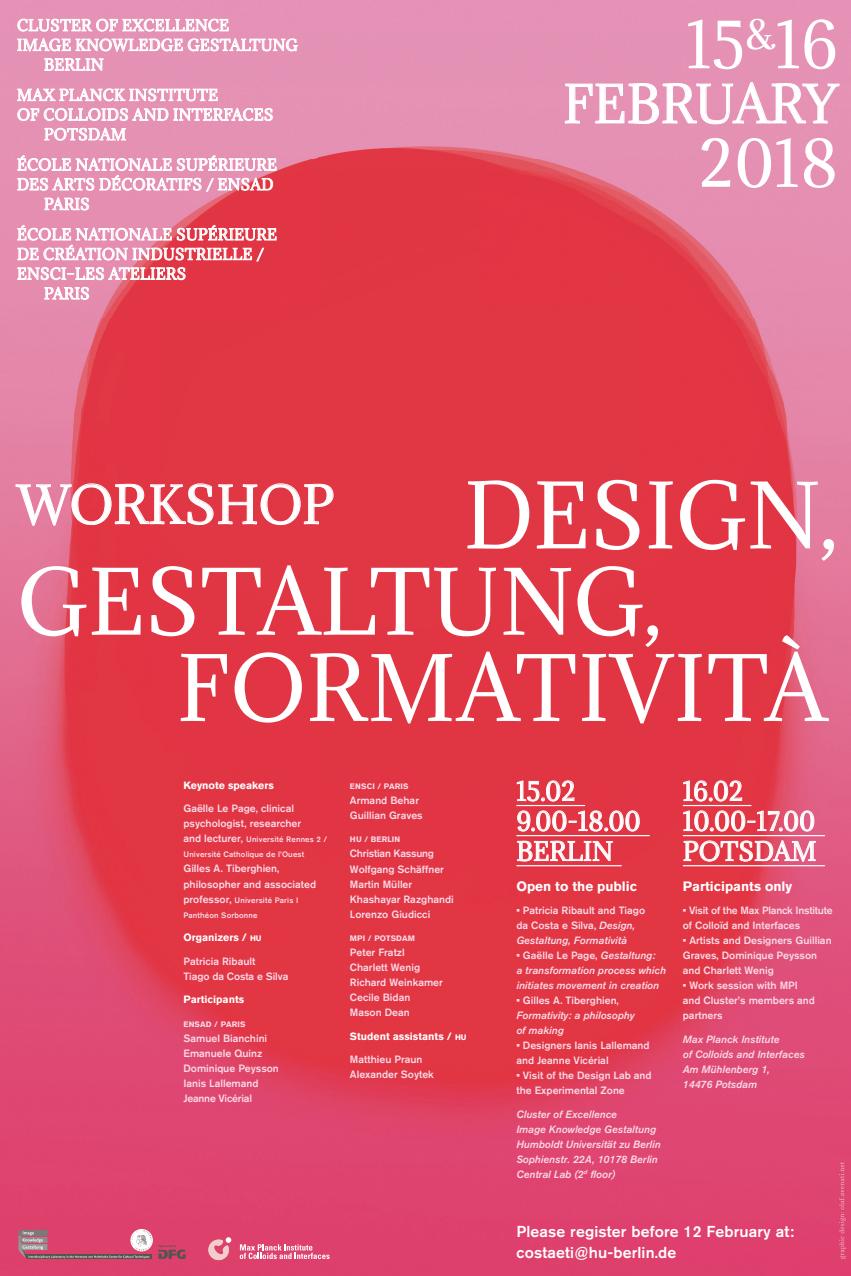
<style>
.page{position:relative;width:851px;height:1276px;background:#fff}
.page>*{position:absolute;margin:0;border:0;box-sizing:border-box;transform-origin:0 0}
.t1{font:84px/86.2px "Adamina";color:#fff}
.t2{font:59.55px "Adamina";color:#fff}
.t3{font:48.75px "Adamina";letter-spacing:-.005em;color:#fff}
.t4{font:24px/30px "Adamina";color:#fff}
.t5{font:500 15.75px/20.2px "Akzidenz Grotesk BQ";letter-spacing:.01em;color:#fff}
.t6{font:14.4px "Adamina";letter-spacing:.02em;color:#fff}
.t7{font:700 13.5px "Akzidenz Grotesk BQ";color:#fff}
.t8{font:500 10.5px/15px "Akzidenz Grotesk BQ";color:#fad9e7}
.t9{font:italic 10.5px/15px "Akzidenz Grotesk BQ Med";color:#fad9e7}
.t10{font:700 10.5px "Akzidenz Grotesk BQ";color:#fff}
.t11{font:500 10.5px/15px "Akzidenz Grotesk BQ";letter-spacing:-.02em;color:#fad9e7}
.t12{font:500 7.88px/15px "Akzidenz Grotesk BQ";letter-spacing:.02em;color:#fad9e7}
.t13{font:700 7.88px "Akzidenz Grotesk BQ";letter-spacing:.02em;color:#fad9e7}
.s1{font-size:10.5px}
.s2{font-size:7.88px}
.s3{font-weight:700}
.s4{font-family:"Akzidenz Grotesk BQ Med";font-weight:400;font-style:italic}
</style>
<div class="page">
<img style="left:0;top:0;width:850px;height:1276px">
<svg style="left:517px;top:780px;width:57px;height:21px"></svg>
<svg style="left:517px;top:810px;width:122px;height:21px;background:#e96a75"></svg>
<svg style="left:517px;top:841px;width:95px;height:20px;background:#eb7781"></svg>
<svg style="left:683px;top:780px;width:58px;height:21px"></svg>
<svg style="left:683px;top:810px;width:130px;height:21px;background:#e86f7e"></svg>
<svg style="left:683px;top:840px;width:132px;height:21px;background:#e97685"></svg>
<svg style="left:16px;top:483px;width:317px;height:42px;background:#e55d6c"></svg>
<hr style="left:516px;top:805px;width:69px;height:1px;background:#fff">
<hr style="left:682px;top:805px;width:69px;height:1px;background:#fff">
<hr style="left:516px;top:835px;width:133px;height:1px;background:#fff">
<hr style="left:682px;top:835px;width:142px;height:1px;background:#fff">
<hr style="left:516px;top:865px;width:105px;height:1px;background:#fff">
<hr style="left:682px;top:865px;width:142px;height:1px;background:#fff">
<svg style="left:158px;top:1244px;width:27px;height:15px"></svg>
<svg style="left:18px;top:1229px;width:134px;height:29px;background:#c7647f"></svg>
<svg style="left:240px;top:1244px;width:89px;height:15px"></svg>
<img style="left:207px;top:1239px;width:22px;height:21px">
<svg style="left:226px;top:1237px;width:5px;height:5px"></svg>
<svg style="left:18px;top:19px;width:210px;height:12px"></svg>
<svg style="left:18px;top:39px;width:52px;height:12px"></svg>
<svg style="left:76px;top:39px;width:221px;height:12px"></svg>
<svg style="left:45px;top:58px;width:58px;height:13px"></svg>
<svg style="left:18px;top:89px;width:199px;height:12px"></svg>
<svg style="left:18px;top:108px;width:254px;height:13px"></svg>
<svg style="left:45px;top:128px;width:81px;height:13px"></svg>
<svg style="left:18px;top:155px;width:258px;height:36px"></svg>
<svg style="left:45px;top:198px;width:44px;height:12px"></svg>
<svg style="left:18px;top:225px;width:258px;height:36px;background:#eb94a6"></svg>
<svg style="left:18px;top:267px;width:167px;height:13px"></svg>
<svg style="left:45px;top:287px;width:44px;height:12px"></svg>
<img style="left:839px;top:1162px;width:6px;height:96px">
<svg style="left:565px;top:82px;width:274px;height:42px;background:#e8a2bf"></svg>
<h3 class="t6" style="left:17px;top:15px;width:213px">CLUSTER OF EXCELLENCE</h3>
<h3 class="t6" style="left:17px;top:35px;width:282px">IMAGE KNOWLEDGE GESTALTUNG</h3>
<h3 class="t6" style="left:44px;top:55px;width:61px">BERLIN</h3>
<h3 class="t6" style="left:17px;top:85px;width:202px">MAX PLANCK INSTITUTE</h3>
<h3 class="t6" style="left:17px;top:105px;width:258px">OF COLLOIDS AND INTERFACES</h3>
<h3 class="t6" style="left:44px;top:125px;width:84px">POTSDAM</h3>
<h3 class="t6" style="left:17px;top:155px;width:261px">ÉCOLE NATIONALE SUPÉRIEURE</h3>
<h3 class="t6" style="left:17px;top:175px;width:258px">DES ARTS DÉCORATIFS / ENSAD</h3>
<h3 class="t6" style="left:44px;top:194px;width:47px">PARIS</h3>
<h3 class="t6" style="left:17px;top:225px;width:261px">ÉCOLE NATIONALE SUPÉRIEURE</h3>
<h3 class="t6" style="left:17px;top:244px;width:248px">DE CRÉATION INDUSTRIELLE /</h3>
<h3 class="t6" style="left:17px;top:264px;width:170px">ENSCI–LES ATELIERS</h3>
<h3 class="t6" style="left:44px;top:284px;width:47px">PARIS</h3>
<h2 class="t2" style="left:686px;top:4px;width:153px">15<sup>&amp;</sup>16</h2>
<h3 class="t3" style="left:563px;top:71px;width:276px">FEBRUARY</h3>
<h2 class="t2" style="left:698px;top:123px;width:141px">2018</h2>
<h1 class="t1" style="left:17px;top:472px;width:822px;text-indent:446px">DESIGN,<br>GESTALTUNG,</h1>
<h3 class="t3" style="left:17px;top:471px;width:319px">WORKSHOP</h3>
<h1 class="t1" style="left:177px;top:645px;width:651px">FORMATIVITÀ</h1>
<p class="t10" style="left:183px;top:779px;width:92px">Keynote speakers</p>
<p class="t8" style="left:183px;top:801px;width:119px">Gaëlle Le Page, clinical psychologist, researcher</p>
<p class="t12" style="left:183px;top:832px;width:145px"><span class="s1">and lecturer,</span> Université Rennes 2 /<br>Université Catholique de l’Ouest</p>
<p class="t8" style="left:183px;top:861px;width:134px">Gilles A. Tiberghien, philosopher and associated</p>
<p class="t12" style="left:183px;top:892px;width:116px"><span class="s1">professor,</span> Université Paris I<br>Panthéon Sorbonne</p>
<p class="t10" style="left:183px;top:931px;width:80px">Organizers / <span class="s2">HU</span></p>
<p class="t8" style="left:183px;top:953px;width:106px">Patricia Ribault<br>Tiago da Costa e Silva</p>
<p class="t10" style="left:183px;top:993px;width:62px">Participants</p>
<p class="t13" style="left:183px;top:1019px;width:64px">ENSAD / PARIS</p>
<p class="t8" style="left:183px;top:1030px;width:97px">Samuel Bianchini<br>Emanuele Quinz<br>Dominique Peysson<br>Ianis Lallemand<br>Jeanne Vicérial</p>
<p class="t13" style="left:350px;top:781px;width:60px">ENSCI / PARIS</p>
<p class="t8" style="left:350px;top:792px;width:74px">Armand Behar<br>Guillian Graves</p>
<p class="t13" style="left:350px;top:835px;width:52px">HU / BERLIN</p>
<p class="t8" style="left:350px;top:846px;width:105px">Christian Kassung<br>Wolfgang Schäffner<br>Martin Müller<br>Khashayar Razghandi<br>Lorenzo Giudicci</p>
<p class="t13" style="left:350px;top:933px;width:67px">MPI / POTSDAM</p>
<p class="t8" style="left:350px;top:944px;width:94px">Peter Fratzl<br>Charlett Wenig<br>Richard Weinkamer<br>Cecile Bidan<br>Mason Dean</p>
<p class="t10" style="left:350px;top:1030px;width:118px">Student assistants / <span class="s2">HU</span></p>
<p class="t8" style="left:350px;top:1051px;width:85px">Matthieu Praun<br>Alexander Soytek</p>
<h3 class="t4" style="left:516px;top:776px;width:126px">15.02<br>9.00-18.00<br>BERLIN</h3>
<p class="t7" style="left:516px;top:878px;width:122px">Open to the public</p>
<p class="t8" style="left:516px;top:903px;width:130px"><span class="s3">•</span> Patricia Ribault and Tiago da Costa e Silva, <span class="s4">Design,</span></p>
<p class="t9" style="left:516px;top:933px;width:112px">Gestaltung, Formatività</p>
<p class="t8" style="left:516px;top:948px;width:140px"><span class="s3">•</span> Gaëlle Le Page, <span class="s4">Gestaltung:</span></p>
<p class="t9" style="left:516px;top:963px;width:151px">a transformation process which initiates movement in creation</p>
<p class="t8" style="left:516px;top:993px;width:104px"><span class="s3">•</span> Gilles A. Tiberghien,</p>
<p class="t9" style="left:516px;top:1008px;width:120px">Formativity: a philosophy of making</p>
<p class="t8" style="left:516px;top:1038px;width:135px"><span class="s3">•</span> Designers Ianis Lallemand and Jeanne Vicérial</p>
<p class="t8" style="left:516px;top:1068px;width:137px"><span class="s3">•</span> Visit of the Design Lab and the Experimental Zone</p>
<p class="t9" style="left:516px;top:1106px;width:146px">Cluster of Excellence<br>Image Knowledge Gestaltung<br>Humboldt Universität zu Berlin<br>Sophienstr. 22A, 10178 Berlin<br>Central Lab (2<sup>d</sup> floor)</p>
<h3 class="t4" style="left:682px;top:776px;width:135px">16.02<br>10.00-17.00<br>POTSDAM</h3>
<p class="t7" style="left:682px;top:878px;width:111px">Participants only</p>
<p class="t11" style="left:682px;top:903px;width:151px"><span class="s3">•</span> Visit of the Max Planck Institute of Colloïd and Interfaces</p>
<p class="t8" style="left:682px;top:933px;width:150px"><span class="s3">•</span> Artists and Designers Guillian<br>Graves, Dominique Peysson and Charlett Wenig</p>
<p class="t8" style="left:682px;top:978px;width:133px"><span class="s3">•</span> Work session with MPI and Cluster’s members and partners</p>
<p class="t9" style="left:682px;top:1031px;width:123px">Max Planck Institute<br>of Colloids and Interfaces<br>Am Mühlenberg 1,<br>14476 Potsdam</p>
<h3 class="t5" style="left:516px;top:1221px;width:279px">Please register before 12 February at: costaeti@hu-berlin.de</h3>
</div>
